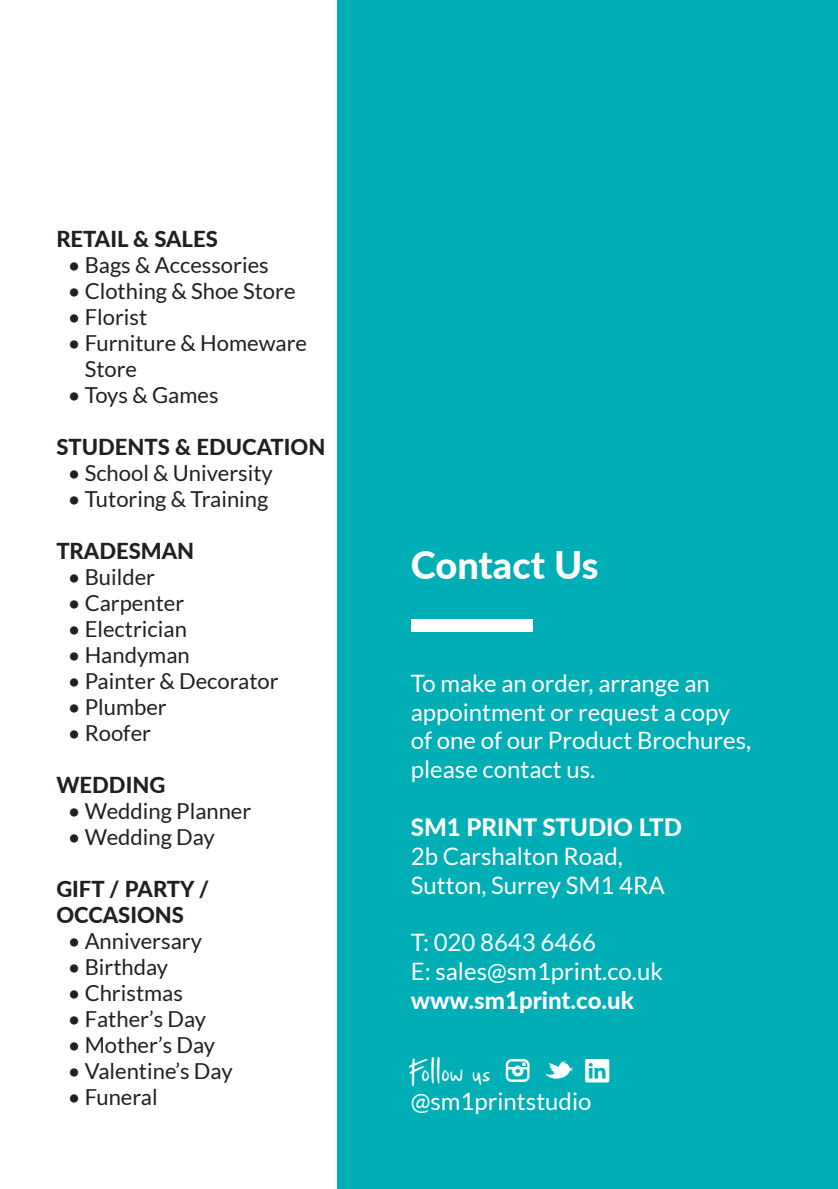
<style>
.page{position:relative;width:838px;height:1189px;background:#fff}
.page>*{position:absolute;margin:0;border:0;box-sizing:border-box;transform-origin:0 0}
.t1{font:800 38px "Lato";color:#fff}
.t2{font:34px "Candreva";color:#fff}
.t3{font:24px/28.8px "Lato";color:#fff}
.t4{font:800 24px "Lato";color:#fff}
.t5{font:22px/26px "Lato";color:#231f20}
.t6{font:800 22px/26px "Lato";color:#231f20}
.s1{font-family:"Social Font Face";font-size:32px}
.s2{font-family:"Social Font Face";font-size:36px}
</style>
<div class="page">
<div style="left:337px;top:0;width:501px;height:1188px;background:#00aeb6"></div>
<div style="left:411px;top:619px;width:122px;height:13px;background:#fff"></div>
<p class="t6" style="left:56px;top:224px;width:163px">RETAIL &amp; SALES</p>
<p class="t5" style="left:68px;top:251px;width:203px">• Bags &amp; Accessories</p>
<p class="t5" style="left:68px;top:277px;width:229px">• Clothing &amp; Shoe Store</p>
<p class="t5" style="left:68px;top:303px;width:81px">• Florist</p>
<p class="t5" style="left:85px;top:329px;width:224px;text-indent:-17px">• Furniture &amp; Homeware<br>Store</p>
<p class="t5" style="left:68px;top:381px;width:152px">• Toys &amp; Games</p>
<p class="t6" style="left:56px;top:433px;width:271px">STUDENTS &amp; EDUCATION</p>
<p class="t5" style="left:68px;top:459px;width:207px">• School &amp; University</p>
<p class="t5" style="left:68px;top:485px;width:202px">• Tutoring &amp; Training</p>
<p class="t6" style="left:56px;top:537px;width:139px">TRADESMAN</p>
<p class="t5" style="left:68px;top:563px;width:89px">• Builder</p>
<p class="t5" style="left:68px;top:589px;width:118px">• Carpenter</p>
<p class="t5" style="left:68px;top:615px;width:121px">• Electrician</p>
<p class="t5" style="left:68px;top:641px;width:124px">• Handyman</p>
<p class="t5" style="left:68px;top:667px;width:212px">• Painter &amp; Decorator</p>
<p class="t5" style="left:68px;top:693px;width:101px">• Plumber</p>
<p class="t5" style="left:68px;top:719px;width:85px">• Roofer</p>
<p class="t6" style="left:56px;top:771px;width:110px">WEDDING</p>
<p class="t5" style="left:68px;top:797px;width:185px">• Wedding Planner</p>
<p class="t5" style="left:68px;top:823px;width:149px">• Wedding Day</p>
<p class="t6" style="left:56px;top:875px;width:154px">GIFT / PARTY /<br>OCCASIONS</p>
<p class="t5" style="left:68px;top:927px;width:136px">• Anniversary</p>
<p class="t5" style="left:68px;top:953px;width:102px">• Birthday</p>
<p class="t5" style="left:68px;top:979px;width:117px">• Christmas</p>
<p class="t5" style="left:68px;top:1005px;width:140px">• Father’s Day</p>
<p class="t5" style="left:68px;top:1031px;width:149px">• Mother’s Day</p>
<p class="t5" style="left:68px;top:1057px;width:166px">• Valentine’s Day</p>
<p class="t5" style="left:68px;top:1083px;width:92px">• Funeral</p>
<h1 class="t1" style="left:411px;top:537px;width:189px">Contact Us</h1>
<p class="t3" style="left:411px;top:668px;width:342px">To make an order, arrange an appointment or request a copy of one of our Product Brochures, please contact us.</p>
<p class="t4" style="left:411px;top:809px;width:273px">SM1 PRINT STUDIO LTD</p>
<p class="t3" style="left:411px;top:841px;width:256px">2b Carshalton Road,<br>Sutton, Surrey SM1 4RA</p>
<p class="t3" style="left:411px;top:927px;width:254px">T: 020 8643 6466<br>E: sales@sm1print.co.uk</p>
<p class="t4" style="left:411px;top:982px;width:225px">www.sm1print.co.uk</p>
<h2 class="t2" style="left:411px;top:1052px;width:201px">Follow us<span class="s1">™</span><span class="s2">t</span> <span class="s1">ã</span></h2>
<p class="t3" style="left:411px;top:1086px;width:182px">@sm1printstudio</p>
</div>
